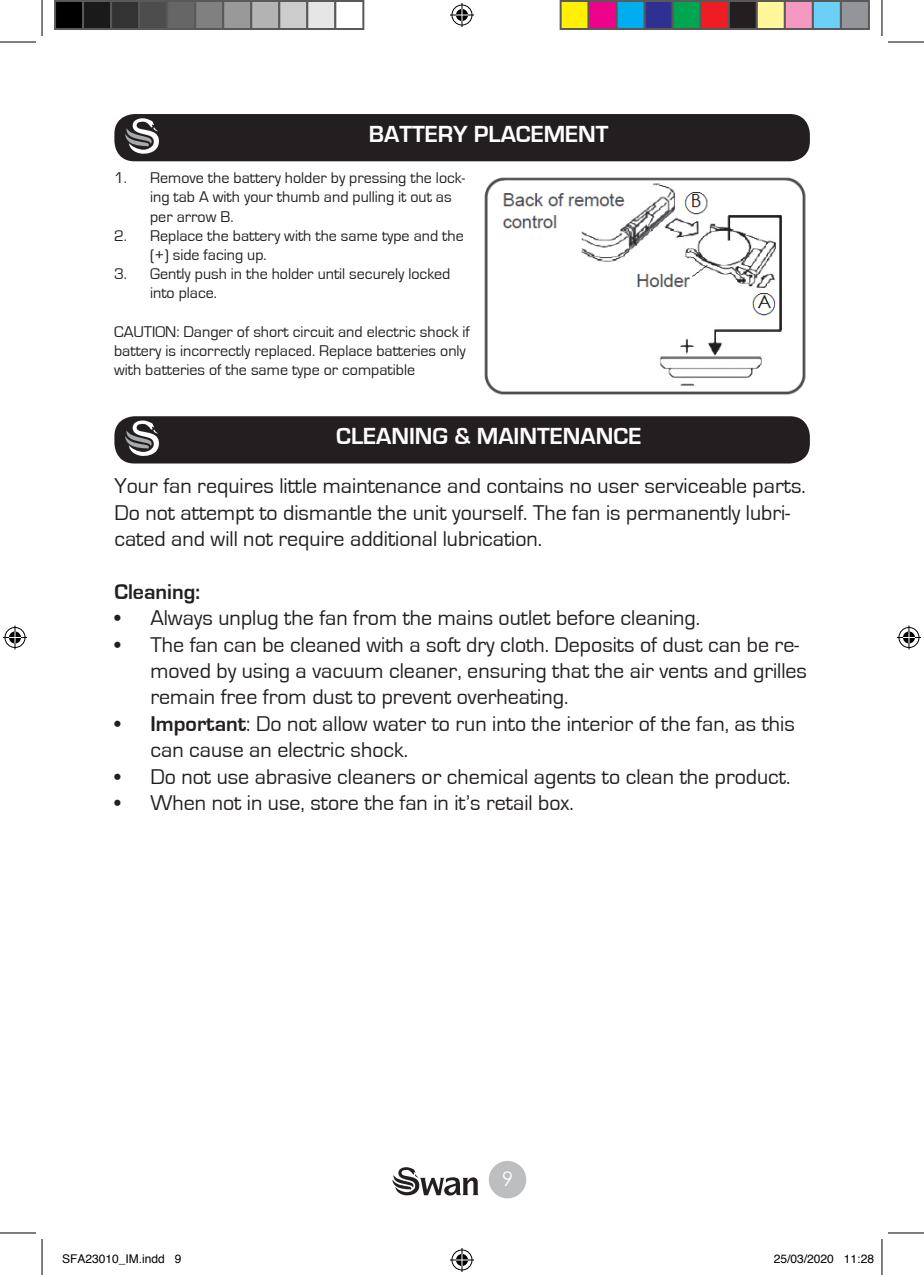
<style>
.page{position:relative;width:924px;height:1275px;background:#fff}
.page>*{position:absolute;margin:0;border:0;box-sizing:border-box;transform-origin:0 0}
.Headers{font:700 24px "Eurostile";color:#fff}
.t1{font:22px/26.4px "Eurostile";color:#231f20}
.t2{font:700 22px "Eurostile";color:#231f20}
.t3{font:20px "Century Gothic";color:#fff}
.t4{font:16px/19.2px "Eurostile";color:#231f20}
.t5{font:12px "Helvetica";color:#000}
.s1{font-weight:700}
</style>
<div class="page">
<svg style="left:392px;top:1167px;width:86px;height:28px"></svg>
<div style="left:488px;top:1161px;width:38px;height:37px;background:#bcbec0;border-radius:50%"></div>
<div style="left:114px;top:416px;width:695px;height:47px;background:#231f20;border-radius:20px"></div>
<svg style="left:125px;top:420px;width:34px;height:36px"></svg>
<div style="left:114px;top:114px;width:695px;height:47px;background:#231f20;border-radius:20px"></div>
<svg style="left:125px;top:118px;width:34px;height:36px"></svg>
<img style="left:484px;top:177px;width:322px;height:218px">
<hr style="left:0;top:42px;width:36px;height:1px;background:#000">
<hr style="left:887px;top:42px;width:36px;height:1px;background:#000">
<hr style="left:0;top:1232px;width:36px;height:1px;background:#000">
<hr style="left:887px;top:1232px;width:36px;height:1px;background:#000">
<hr style="left:42px;top:0;width:1px;height:36px;background:#000">
<hr style="left:42px;top:1239px;width:1px;height:36px;background:#000">
<hr style="left:881px;top:0;width:1px;height:36px;background:#000">
<hr style="left:881px;top:1239px;width:1px;height:36px;background:#000">
<svg style="left:450px;top:3px;width:24px;height:24px"></svg>
<svg style="left:450px;top:1248px;width:24px;height:24px"></svg>
<svg style="left:3px;top:625px;width:24px;height:24px"></svg>
<svg style="left:897px;top:625px;width:23px;height:24px"></svg>
<div style="left:55px;top:1px;width:28px;height:28px;background:#000"></div>
<div style="left:54px;top:0;width:30px;height:30px;border:2px solid #595959"></div>
<div style="left:83px;top:1px;width:28px;height:28px;background:#1a1a1a"></div>
<div style="left:82px;top:0;width:30px;height:30px;border:2px solid #595959"></div>
<div style="left:111px;top:1px;width:28px;height:28px;background:#333"></div>
<div style="left:110px;top:0;width:30px;height:30px;border:2px solid #595959"></div>
<div style="left:139px;top:1px;width:28px;height:28px;background:#4d4d4d"></div>
<div style="left:138px;top:0;width:30px;height:30px;border:2px solid #595959"></div>
<div style="left:167px;top:1px;width:28px;height:28px;background:#666"></div>
<div style="left:166px;top:0;width:30px;height:30px;border:2px solid #595959"></div>
<div style="left:195px;top:1px;width:28px;height:28px;background:#808080"></div>
<div style="left:194px;top:0;width:30px;height:30px;border:2px solid #595959"></div>
<div style="left:223px;top:1px;width:28px;height:28px;background:#999"></div>
<div style="left:222px;top:0;width:30px;height:30px;border:2px solid #595959"></div>
<div style="left:251px;top:1px;width:28px;height:28px;background:#b3b3b3"></div>
<div style="left:250px;top:0;width:30px;height:30px;border:2px solid #595959"></div>
<div style="left:279px;top:1px;width:28px;height:28px;background:#ccc"></div>
<div style="left:278px;top:0;width:30px;height:30px;border:2px solid #595959"></div>
<div style="left:307px;top:1px;width:28px;height:28px;background:#e6e6e6"></div>
<div style="left:306px;top:0;width:30px;height:30px;border:2px solid #595959"></div>
<div style="left:334px;top:0;width:30px;height:30px;border:2px solid #595959"></div>
<div style="left:560px;top:1px;width:28px;height:28px;background:#fff101"></div>
<div style="left:559px;top:0;width:30px;height:30px;border:2px solid #595959"></div>
<div style="left:588px;top:1px;width:28px;height:28px;background:#ed028c"></div>
<div style="left:587px;top:0;width:30px;height:30px;border:2px solid #595959"></div>
<div style="left:616px;top:1px;width:28px;height:28px;background:#00aeef"></div>
<div style="left:615px;top:0;width:30px;height:30px;border:2px solid #595959"></div>
<div style="left:644px;top:1px;width:28px;height:28px;background:#2e3092"></div>
<div style="left:643px;top:0;width:30px;height:30px;border:2px solid #595959"></div>
<div style="left:672px;top:1px;width:28px;height:28px;background:#00a54f"></div>
<div style="left:671px;top:0;width:30px;height:30px;border:2px solid #595959"></div>
<div style="left:700px;top:1px;width:28px;height:28px;background:#ee1d23"></div>
<div style="left:699px;top:0;width:30px;height:30px;border:2px solid #595959"></div>
<div style="left:728px;top:1px;width:28px;height:28px;background:#231f20"></div>
<div style="left:727px;top:0;width:30px;height:30px;border:2px solid #595959"></div>
<div style="left:756px;top:1px;width:28px;height:28px;background:#fff79a"></div>
<div style="left:755px;top:0;width:30px;height:30px;border:2px solid #595959"></div>
<div style="left:784px;top:1px;width:28px;height:28px;background:#f499c2"></div>
<div style="left:783px;top:0;width:30px;height:30px;border:2px solid #595959"></div>
<div style="left:812px;top:1px;width:28px;height:28px;background:#6bcff6"></div>
<div style="left:811px;top:0;width:30px;height:30px;border:2px solid #595959"></div>
<div style="left:840px;top:1px;width:28px;height:28px;background:#939598"></div>
<div style="left:839px;top:0;width:30px;height:30px;border:2px solid #595959"></div>
<p class="Headers" style="left:369px;top:121px;width:241px">BATTERY PLACEMENT</p>
<p class="t4" style="left:150px;top:169px;width:316px;text-indent:-36px">1. Remove the battery holder by pressing the lock&shy;ing tab A with your thumb and pulling it out as per arrow B.</p>
<p class="t4" style="left:150px;top:226px;width:315px;text-indent:-36px">2. Replace the battery with the same type and the (+) side facing up.</p>
<p class="t4" style="left:150px;top:265px;width:301px;text-indent:-36px">3. Gently push in the holder until securely locked into place.</p>
<p class="t4" style="left:114px;top:322px;width:357px">CAUTION: Danger of short circuit and electric shock if battery is incorrectly replaced. Replace batteries only with batteries of the same type or compatible</p>
<p class="Headers" style="left:336px;top:423px;width:306px">CLEANING &amp; MAINTENANCE</p>
<p class="t1" style="left:114px;top:473px;width:692px">Your fan requires little maintenance and contains no user serviceable parts.<br>Do not attempt to dismantle the unit yourself. The fan is permanently lubri&shy;cated and will not require additional lubrication.</p>
<p class="t2" style="left:114px;top:579px;width:87px">Cleaning:</p>
<p class="t1" style="left:114px;top:605px;width:587px">• Always unplug the fan from the mains outlet before cleaning.</p>
<p class="t1" style="left:150px;top:631px;width:657px;text-indent:-36px">• The fan can be cleaned with a soft dry cloth. Deposits of dust can be re&shy;moved by using a vacuum cleaner, ensuring that the air vents and grilles remain free from dust to prevent overheating.</p>
<p class="t1" style="left:150px;top:711px;width:645px;text-indent:-36px"><span class="s1">• Important</span>: Do not allow water to run into the interior of the fan, as this can cause an electric shock.</p>
<p class="t1" style="left:114px;top:763px;width:677px">• Do not use abrasive cleaners or chemical agents to clean the product.</p>
<p class="t1" style="left:114px;top:790px;width:460px">• When not in use, store the fan in it’s retail box.</p>
<p class="t3" style="left:502px;top:1164px;width:13px">9</p>
<p class="t5" style="left:62px;top:1249px;width:121px">SFA23010_IM.indd 9</p>
<p class="t5" style="left:773px;top:1249px;width:102px">25/03/2020 11:28</p>
</div>
